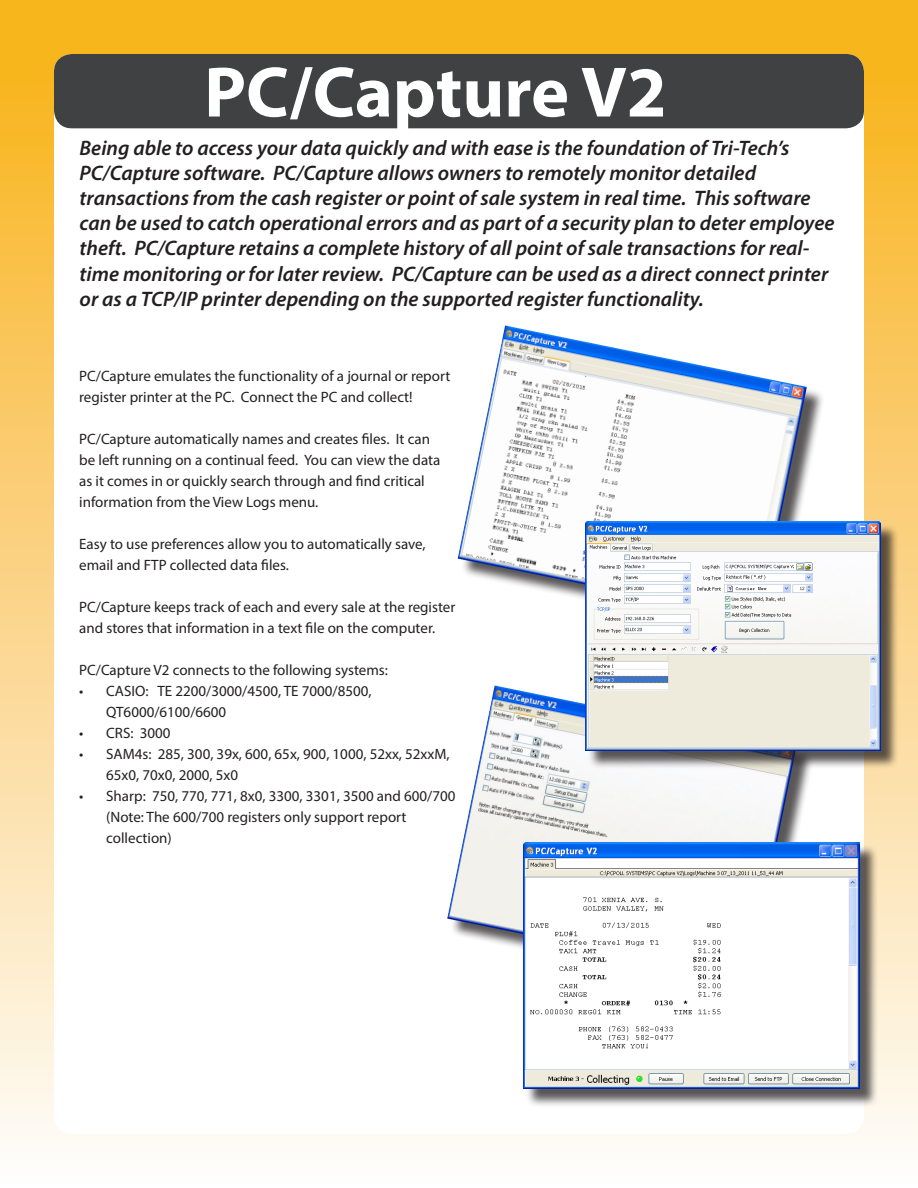
<style>
.page{position:relative;width:918px;height:1188px;background:#fff}
.page>*{position:absolute;margin:0;border:0;box-sizing:border-box;transform-origin:0 0}
.t1{font:700 72px "Myriad Pro";color:#fff}
.t2{font:italic 600 21px/25.2px "Myriad Pro";color:#231f20}
.t3{font:15px/21px "Myriad Pro";color:#231f20}
</style>
<div class="page">
<div style="left:0;top:0;width:918px;height:1188px;background:linear-gradient(to bottom,#f8b014,#fefbfc)"></div>
<div style="left:54px;top:54px;width:810px;height:1080px;background:#fff;border-radius:18px"></div>
<div style="left:54px;top:54px;width:810px;height:74px;background:#404142;border-radius:18px"></div>
<div style="left:461px;top:328px;width:364px;height:310px;background:#231f20;opacity:.75"></div>
<img style="left:458px;top:326px;width:349px;height:294px">
<div style="left:450px;top:688px;width:364px;height:310px;background:#231f20;opacity:.75"></div>
<img style="left:447px;top:686px;width:349px;height:294px">
<div style="left:525px;top:845px;width:354px;height:263px;background:#231f20;opacity:.75"></div>
<img style="left:523px;top:842px;width:337px;height:247px">
<div style="left:587px;top:523px;width:313px;height:246px;background:#231f20;opacity:.75"></div>
<img style="left:585px;top:521px;width:296px;height:230px">
<p class="t1" style="left:204px;top:45px;width:464px">PC/Capture V2</p>
<p class="t2" style="left:80px;top:134px;width:711px">Being able to access your data quickly and with ease is the foundation of Tri-Tech’s</p>
<p class="t2" style="left:80px;top:160px;width:756px">PC/Capture software. PC/Capture allows owners to remotely monitor detailed transactions from the cash register or point of sale system in real time. This software can be used to catch operational errors and as part of a security plan to deter employee theft. PC/Capture retains a complete history of all point of sale transactions for real&shy;time monitoring or for later review. PC/Capture can be used as a direct connect printer or as a TCP/IP printer depending on the supported register functionality.</p>
<p class="t3" style="left:79px;top:365px;width:373px">PC/Capture emulates the functionality of a journal or report register printer at the PC. Connect the PC and collect!</p>
<p class="t3" style="left:79px;top:428px;width:363px">PC/Capture automatically names and creates files. It can be left running on a continual feed. You can view the data as it comes in or quickly search through and find critical information from the View Logs menu.</p>
<p class="t3" style="left:79px;top:533px;width:348px">Easy to use preferences allow you to automatically save, email and FTP collected data files.</p>
<p class="t3" style="left:79px;top:596px;width:378px">PC/Capture keeps track of each and every sale at the register and stores that information in a text file on the computer.</p>
<p class="t3" style="left:79px;top:659px;width:310px">PC/Capture V2 connects to the following systems:</p>
<p class="t3" style="left:106px;top:680px;width:267px;text-indent:-27px">• CASIO: TE 2200/3000/4500, TE 7000/8500,<br>QT6000/6100/6600</p>
<p class="t3" style="left:79px;top:722px;width:93px">• CRS: 3000</p>
<p class="t3" style="left:106px;top:743px;width:345px;text-indent:-27px">• SAM4s: 285, 300, 39x, 600, 65x, 900, 1000, 52xx, 52xxM,<br>65x0, 70x0, 2000, 5x0</p>
<p class="t3" style="left:106px;top:785px;width:351px;text-indent:-27px">• Sharp: 750, 770, 771, 8x0, 3300, 3301, 3500 and 600/700 (Note: The 600/700 registers only support report collection)</p>
</div>
